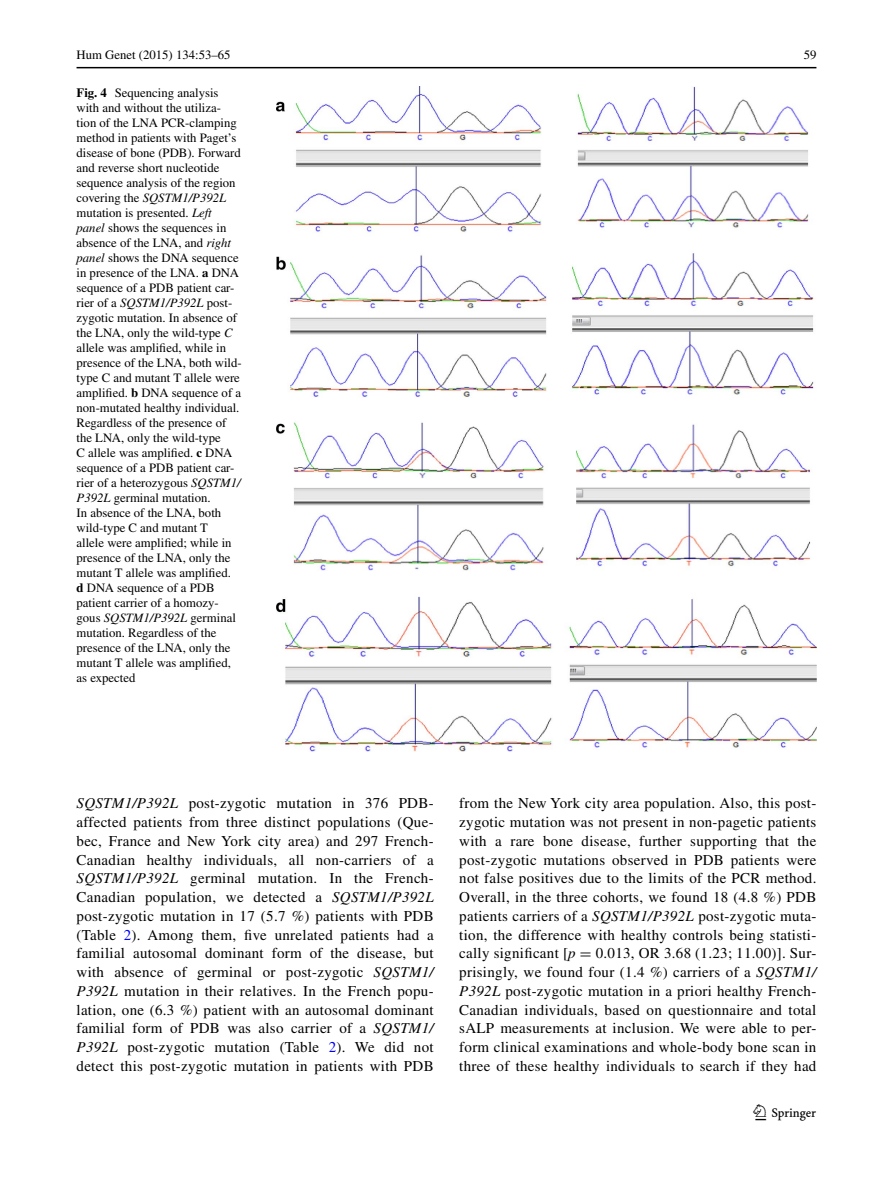
<style>
.page{position:relative;width:893px;height:1187px;background:#fff}
.page>*{position:absolute;margin:0;border:0;box-sizing:border-box;transform-origin:0 0}
.t1{font:22.5px "Springnew";color:#000}
.t2{font:15px/18.8px "Times";letter-spacing:.02em;color:#000;text-align:justify}
.t3{font:12.75px/15px "Times";color:#000}
.s1{font-weight:700}
.s2{font-style:italic}
.s3{color:#00f}
.s4{font-family:"MTSY"}
</style>
<div class="page">
<hr style="left:77px;top:67px;width:739px;height:1px;background:#000">
<img style="left:276px;top:87px;width:540px;height:664px">
<p class="t3" style="left:77px;top:48px;width:156px">Hum Genet (2015) 134:53–65</p>
<p class="t3" style="left:804px;top:48px;width:14px">59</p>
<p class="t3" style="left:77px;top:85px;width:167px"><span class="s1">Fig. 4</span> Sequencing analysis with and without the utiliza&shy;tion of the LNA PCR-clamping method in patients with Paget’s disease of bone (PDB). Forward and reverse short nucleotide sequence analysis of the region covering the <span class="s2">SQSTM1/P392L </span>mutation is presented. <span class="s2">Left panel</span> shows the sequences in absence of the LNA, and <span class="s2">right panel</span> shows the DNA sequence in presence of the LNA. <span class="s1">a</span> DNA sequence of a PDB patient car&shy;rier of a <span class="s2">SQSTM1/P392L</span> post&shy;zygotic mutation. In absence of the LNA, only the wild-type <span class="s2">C </span>allele was amplified, while in presence of the LNA, both wild&shy;type C and mutant T allele were amplified. <span class="s1">b</span> DNA sequence of a non-mutated healthy individual.<br>Regardless of the presence of the LNA, only the wild-type<br>C allele was amplified. <span class="s1">c</span> DNA sequence of a PDB patient car&shy;rier of a heterozygous <span class="s2">SQSTM1/<br>P392L</span> germinal mutation.<br>In absence of the LNA, both wild-type C and mutant T<br>allele were amplified; while in presence of the LNA, only the mutant T allele was amplified.<br><span class="s1">d</span> DNA sequence of a PDB patient carrier of a homozy&shy;gous <span class="s2">SQSTM1/P392L</span> germinal mutation. Regardless of the presence of the LNA, only the mutant T allele was amplified, as expected</p>
<p class="t2" style="left:77px;top:793px;width:359px"><span class="s2">SQSTM1/P392L</span> post-zygotic mutation in 376 PDB&shy;affected patients from three distinct populations (Que&shy;bec, France and New York city area) and 297 French-Canadian healthy individuals, all non-carriers of a <span class="s2">SQSTM1/P392L</span> germinal mutation. In the French-Canadian population, we detected a <span class="s2">SQSTM1/P392L </span>post-zygotic mutation in 17 (5.7 %) patients with PDB (Table <span class="s3">2</span>). Among them, five unrelated patients had a familial autosomal dominant form of the disease, but with absence of germinal or post-zygotic <span class="s2">SQSTM1/ P392L</span> mutation in their relatives. In the French popu&shy;lation, one (6.3 %) patient with an autosomal dominant familial form of PDB was also carrier of a <span class="s2">SQSTM1/ P392L</span> post-zygotic mutation (Table <span class="s3">2</span>). We did not detect this post-zygotic mutation in patients with PDB</p>
<p class="t2" style="left:459px;top:793px;width:359px">from the New York city area population. Also, this post&shy;zygotic mutation was not present in non-pagetic patients with a rare bone disease, further supporting that the post-zygotic mutations observed in PDB patients were not false positives due to the limits of the PCR method.<br>Overall, in the three cohorts, we found 18 (4.8 %) PDB patients carriers of a <span class="s2">SQSTM1/P392L</span> post-zygotic muta&shy;tion, the difference with healthy controls being statisti&shy;cally significant [<span class="s2">p</span> <span class="s4">=</span> 0.013, OR 3.68 (1.23; 11.00)]. Sur&shy;prisingly, we found four (1.4 %) carriers of a <span class="s2">SQSTM1/ P392L</span> post-zygotic mutation in a priori healthy French-Canadian individuals, based on questionnaire and total sALP measurements at inclusion. We were able to per&shy;form clinical examinations and whole-body bone scan in three of these healthy individuals to search if they had</p>
<h1 class="t1" style="left:755px;top:1104px;width:62px">1 3</h1>
</div>
